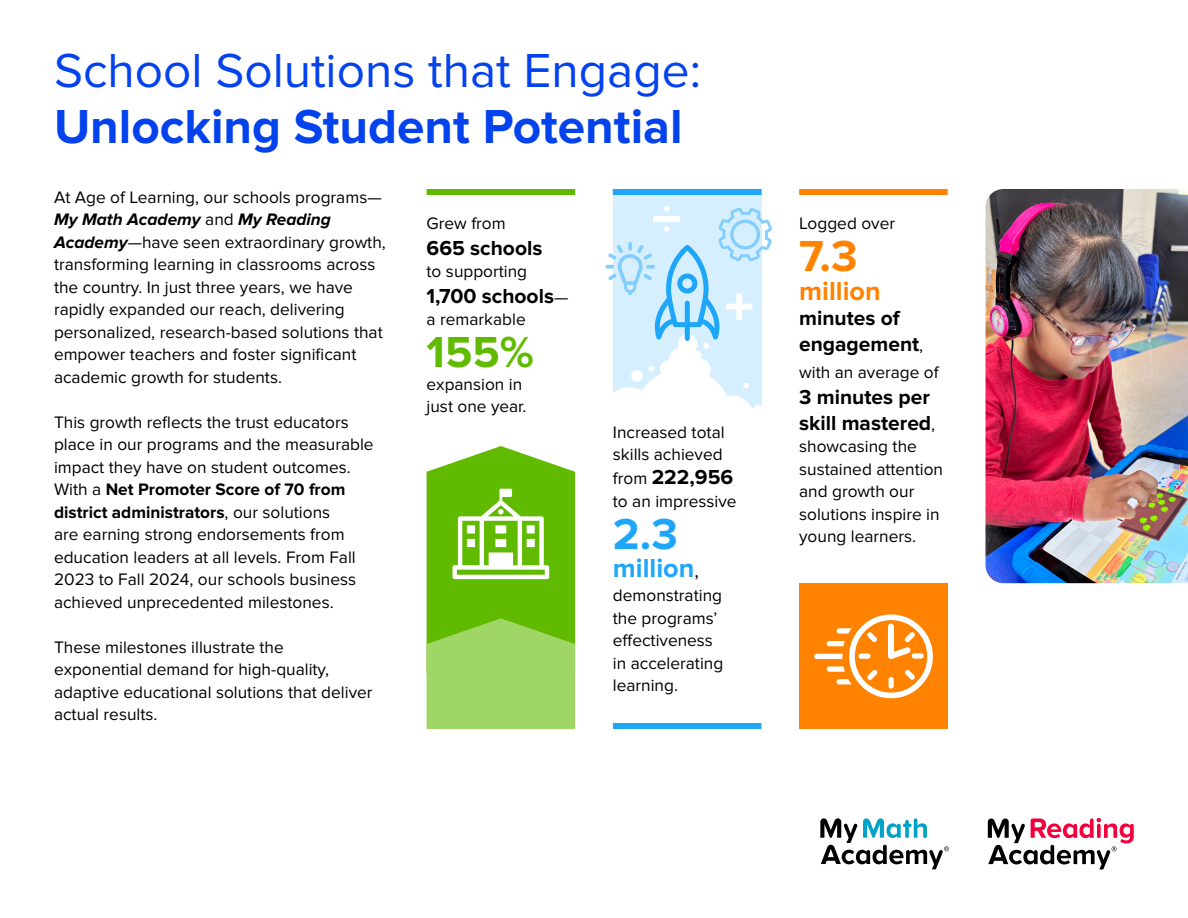
<style>
.page{position:relative;width:1188px;height:918px;background:#fff}
.page>*{position:absolute;margin:0;border:0;box-sizing:border-box;transform-origin:0 0}
.t1{font:49.5px "Aof L Sans";color:#0342ec}
.t2{font:700 49.5px "Aof L Sans";color:#0342ec}
.t3{font:700 45px "Aof L Sans";color:#60bb00}
.t4{font:700 45px "Aof L Sans";color:#ff8300}
.t5{font:700 45px "Aof L Sans";color:#1ea6f9}
.t6{font:700 27px "Aof L Sans";color:#1ea6f9}
.t7{font:700 27px "Aof L Sans";color:#ff8300}
.t8{font:700 21px/25.5px "Aof L Sans";color:#000}
.t9{font:17.25px/22.5px "Aof L Sans";color:#000}
.s1{font-weight:700;font-style:italic}
.s2{font-weight:700}
.s3{font-weight:400;font-size:17.25px}
.s4{font-weight:400;font-size:19.5px;color:#000}
</style>
<div class="page">
<div style="left:613px;top:192px;width:148px;height:226px;background:#d6effe"></div>
<div style="left:601px;top:388px;width:58px;height:58px;background:#fff;border-radius:50%"></div>
<div style="left:634px;top:368px;width:98px;height:100px;background:#fff;border-radius:50%"></div>
<div style="left:709px;top:395px;width:45px;height:46px;background:#fff;border-radius:50%"></div>
<div style="left:689px;top:359px;width:22px;height:22px;background:#fff;border-radius:50%"></div>
<div style="left:669px;top:347px;width:28px;height:29px;background:#fff;border-radius:50%"></div>
<div style="left:678px;top:334px;width:19px;height:20px;background:#fff;border-radius:50%"></div>
<div style="left:660px;top:361px;width:16px;height:16px;background:#fff;border-radius:50%"></div>
<div style="left:631px;top:370px;width:12px;height:12px;background:#fff;border-radius:50%"></div>
<svg style="left:743px;top:383px;width:6px;height:6px"></svg>
<svg style="left:648px;top:366px;width:6px;height:6px"></svg>
<div style="left:690px;top:350px;width:12px;height:11px;background:#fff;border-radius:50%"></div>
<div style="left:751px;top:405px;width:16px;height:16px;background:#fff;border-radius:50%"></div>
<div style="left:427px;top:189px;width:148px;height:6px;background:#60bb00"></div>
<div style="left:799px;top:189px;width:149px;height:6px;background:#ff8300"></div>
<svg style="left:427px;top:446px;width:148px;height:283px;background:#89cc42"></svg>
<div style="left:613px;top:189px;width:148px;height:6px;background:#1ea6f9"></div>
<div style="left:613px;top:723px;width:148px;height:6px;background:#1ea6f9"></div>
<div style="left:799px;top:584px;width:149px;height:145px;background:#ff8300"></div>
<img style="left:986px;top:189px;width:202px;height:394px">
<svg style="left:814px;top:614px;width:119px;height:84px"></svg>
<svg style="left:988px;top:818px;width:146px;height:51px"></svg>
<svg style="left:820px;top:818px;width:129px;height:51px"></svg>
<svg style="left:605px;top:206px;width:167px;height:143px"></svg>
<h1 class="t1" style="left:54px;top:42px;width:649px">School Solutions that Engage:</h1>
<h1 class="t2" style="left:54px;top:98px;width:630px">Unlocking Student Potential</h1>
<p class="t9" style="left:54px;top:186px;width:333px">At Age of Learning, our schools programs— <span class="s1">My Math Academy</span> and <span class="s1">My Reading Academy</span>—have seen extraordinary growth, transforming learning in classrooms across the country. In just three years, we have rapidly expanded our reach, delivering personalized, research-based solutions that empower teachers and foster significant academic growth for students.</p>
<p class="t9" style="left:54px;top:411px;width:321px">This growth reflects the trust educators place in our programs and the measurable impact they have on student outcomes.<br>With a <span class="s2">Net Promoter Score of 70 from district administrators</span>, our solutions<br>are earning strong endorsements from education leaders at all levels. From Fall 2023 to Fall 2024, our schools business achieved unprecedented milestones.</p>
<p class="t9" style="left:54px;top:636px;width:320px">These milestones illustrate the exponential demand for high-quality, adaptive educational solutions that deliver actual results.</p>
<p class="t9" style="left:427px;top:212px;width:81px">Grew from</p>
<p class="t8" style="left:427px;top:235px;width:117px">665 schools</p>
<p class="t9" style="left:427px;top:260px;width:102px">to supporting</p>
<p class="t8" style="left:427px;top:283px;width:143px">1,700 schools<span class="s3">—</span></p>
<p class="t9" style="left:427px;top:308px;width:101px">a remarkable</p>
<h2 class="t3" style="left:427px;top:326px;width:109px">155%</h2>
<p class="t9" style="left:427px;top:373px;width:101px">expansion in just one year.</p>
<p class="t9" style="left:613px;top:421px;width:113px">Increased total skills achieved</p>
<p class="t8" style="left:613px;top:465px;width:122px"><span class="s3">from</span> 222,956</p>
<p class="t9" style="left:613px;top:490px;width:125px">to an impressive</p>
<h2 class="t5" style="left:613px;top:508px;width:66px">2.3</h2>
<h3 class="t6" style="left:613px;top:553px;width:87px">million<span class="s4">,</span></h3>
<p class="t9" style="left:613px;top:584px;width:112px">demonstrating the programs’ effectiveness in accelerating learning.</p>
<p class="t9" style="left:799px;top:212px;width:97px">Logged over</p>
<h2 class="t4" style="left:799px;top:230px;width:60px">7.3</h2>
<h3 class="t7" style="left:799px;top:275px;width:83px">million</h3>
<p class="t8" style="left:799px;top:306px;width:126px">minutes of engagement<span class="s3">,</span></p>
<p class="t9" style="left:799px;top:361px;width:141px">with an average of</p>
<p class="t8" style="left:799px;top:385px;width:138px">3 minutes per skill mastered<span class="s3">,</span></p>
<p class="t9" style="left:799px;top:435px;width:145px">showcasing the sustained attention and growth our solutions inspire in young learners.</p>
</div>
